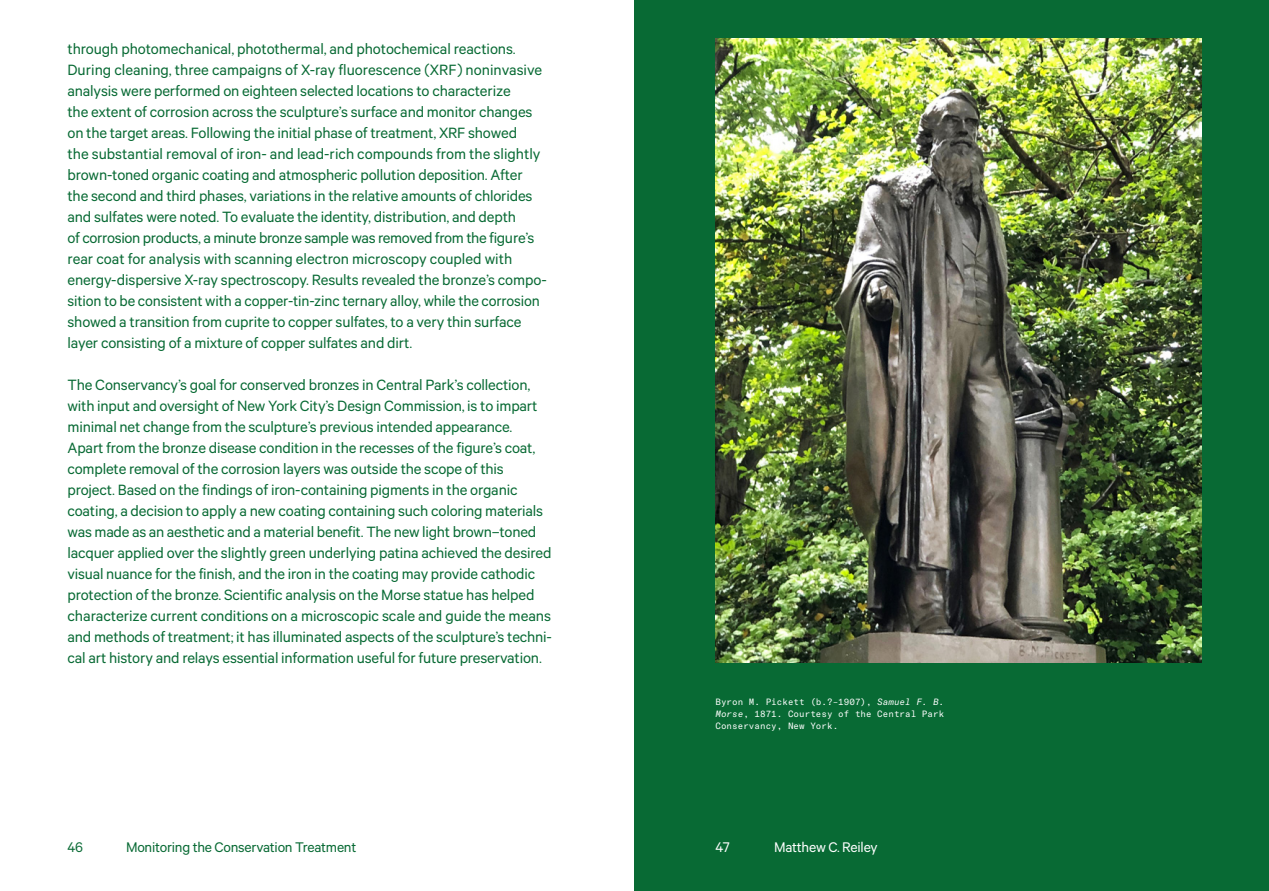
<style>
.page{position:relative;width:1269px;height:891px;background:#fff}
.page>*{position:absolute;margin:0;border:0;box-sizing:border-box;transform-origin:0 0}
.t1{font:16.8px/21px "The Met Sans";letter-spacing:-.01em;color:#086a34}
.t2{font:15.75px "The Met Sans";letter-spacing:-.015em;color:#086a34}
.t3{font:15.75px "The Met Sans";letter-spacing:-.015em;color:#fff}
.t4{font:9px/12px "GT America Mono";color:#fff;text-align:justify}
.s1{font-style:italic}
</style>
<div class="page">
<div style="left:634px;top:0;width:635px;height:891px;background:#086a34"></div>
<img style="left:716px;top:38px;width:486px;height:625px">
<p class="t1" style="left:68px;top:38px;width:481px">through photomechanical, photothermal, and photochemical reactions.<br>During cleaning, three campaigns of X-ray fluorescence (XRF) noninvasive analysis were performed on eighteen selected locations to characterize<br>the extent of corrosion across the sculpture’s surface and monitor changes on the target areas. Following the initial phase of treatment, XRF showed<br>the substantial removal of iron- and lead-rich compounds from the slightly brown-toned organic coating and atmospheric pollution deposition. After the second and third phases, variations in the relative amounts of chlorides and sulfates were noted. To evaluate the identity, distribution, and depth<br>of corrosion products, a minute bronze sample was removed from the figure’s rear coat for analysis with scanning electron microscopy coupled with energy-dispersive X-ray spectroscopy. Results revealed the bronze’s compo&shy;sition to be consistent with a copper-tin-zinc ternary alloy, while the corrosion showed a transition from cuprite to copper sulfates, to a very thin surface layer consisting of a mixture of copper sulfates and dirt.</p>
<p class="t1" style="left:68px;top:374px;width:486px">The Conservancy’s goal for conserved bronzes in Central Park’s collection, with input and oversight of New York City’s Design Commission, is to impart minimal net change from the sculpture’s previous intended appearance.<br>Apart from the bronze disease condition in the recesses of the figure’s coat, complete removal of the corrosion layers was outside the scope of this project. Based on the findings of iron-containing pigments in the organic coating, a decision to apply a new coating containing such coloring materials was made as an aesthetic and a material benefit. The new light brown–toned lacquer applied over the slightly green underlying patina achieved the desired visual nuance for the finish, and the iron in the coating may provide cathodic protection of the bronze. Scientific analysis on the Morse statue has helped characterize current conditions on a microscopic scale and guide the means and methods of treatment; it has illuminated aspects of the sculpture’s techni&shy;cal art history and relays essential information useful for future preservation.</p>
<p class="t4" style="left:716px;top:696px;width:230px">Byron M. Pickett (b.?–1907), <span class="s1">Samuel F. B.<br>Morse</span>, 1871. Courtesy of the Central Park Conservancy, New York.</p>
<p class="t2" style="left:68px;top:838px;width:17px">46</p>
<p class="t2" style="left:126px;top:838px;width:232px">Monitoring the Conservation Treatment</p>
<p class="t3" style="left:716px;top:838px;width:16px">47</p>
<p class="t3" style="left:774px;top:838px;width:105px">Matthew C. Reiley</p>
</div>
